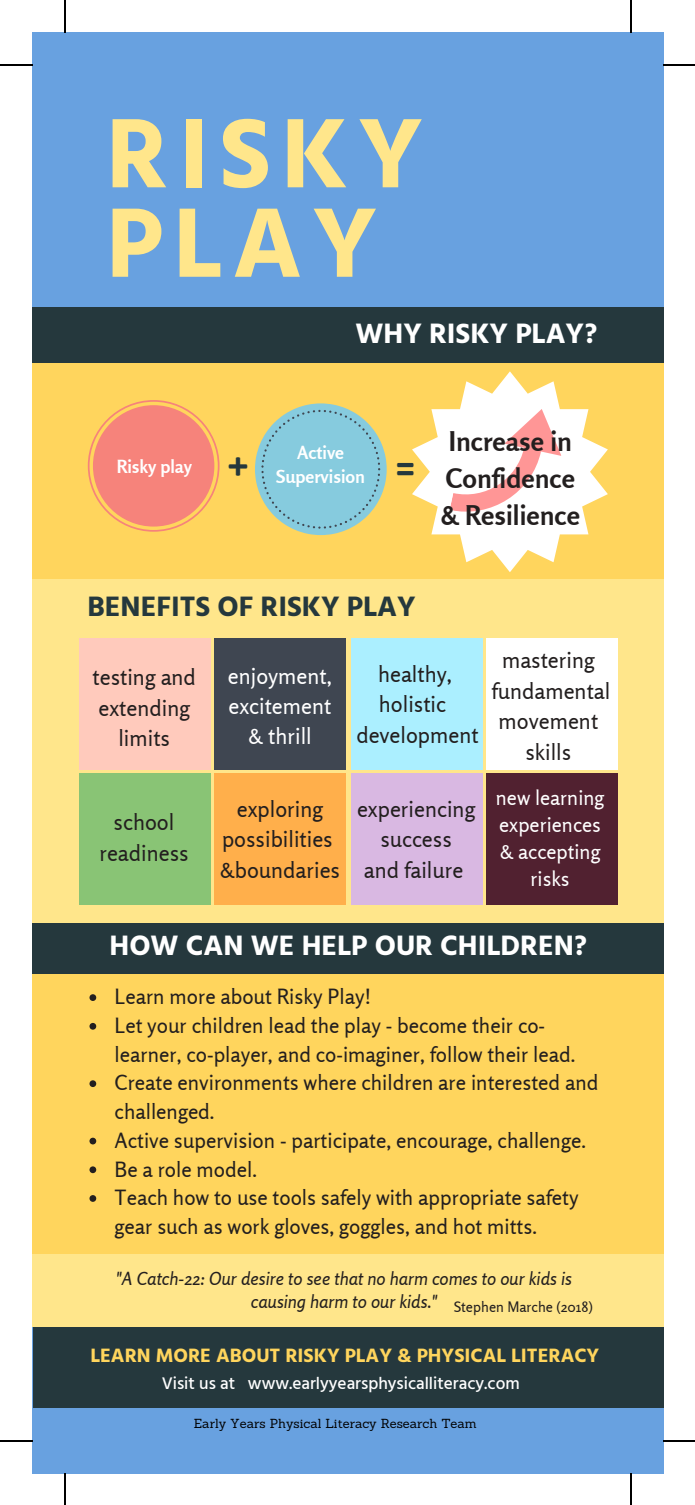
<style>
.page{position:relative;width:695px;height:1505px;background:#fff}
.page>*{position:absolute;margin:0;border:0;box-sizing:border-box;transform-origin:0 0}
.t1{font:700 101.02px/89.5px "Hind Madurai";letter-spacing:.1em;color:#ffe68b}
.t2{font:36px "Lilita One";color:#25383d}
.t3{font:700 28.8px "Hind Madurai";color:#fff}
.t4{font:700 28.8px "Hind Madurai";color:#25383d}
.t5{font:700 27px/37.1px "Rosario";color:#231f1f;text-align:center}
.t6{font:22.05px/30.4px "Rosario";color:#231f1f;text-align:center}
.t7{font:22.05px/30.4px "Rosario";color:#fff;text-align:center}
.t8{font:20.93px/28.8px "Rosario";color:#231f1f}
.t9{font:20.25px/27px "Rosario";color:#fff;text-align:center}
.t10{font:700 19.8px "Hind Madurai";color:#ffd55d}
.t11{font:italic 18px/23.6px "Rosario";color:#231f1f}
.t12{font:700 18px/23.6px "Rosario";color:#fff;text-align:center}
.t13{font:500 17.32px "Hind Madurai";color:#fff}
.t14{font:12.83px "Sanchez";color:#000}
.s1{font-family:"Lilita One";font-weight:400;font-size:36px;color:#25383d}
</style>
<div class="page">
<div style="left:32px;top:32px;width:631px;height:1441px;background:#68a1e0"></div>
<div style="left:34px;top:1321px;width:629px;height:86px;background:#25383d"></div>
<div style="left:32px;top:321px;width:631px;height:960px;background:#ffd55d"></div>
<div style="left:32px;top:1254px;width:631px;height:72px;background:#ffe68b"></div>
<div style="left:32px;top:579px;width:631px;height:368px;background:#ffe68b"></div>
<div style="left:32px;top:307px;width:631px;height:56px;background:#25383d"></div>
<div style="left:32px;top:923px;width:631px;height:51px;background:#25383d"></div>
<svg style="left:88px;top:400px;width:131px;height:132px"></svg>
<div style="left:93px;top:405px;width:121px;height:121px;background:#f6837b;border-radius:50%"></div>
<svg style="left:255px;top:403px;width:131px;height:132px"></svg>
<svg style="left:412px;top:371px;width:195px;height:201px"></svg>
<svg style="left:89px;top:994px;width:7px;height:7px"></svg>
<svg style="left:89px;top:1023px;width:7px;height:6px"></svg>
<svg style="left:89px;top:1080px;width:7px;height:7px"></svg>
<svg style="left:89px;top:1137px;width:7px;height:7px"></svg>
<svg style="left:89px;top:1166px;width:7px;height:7px"></svg>
<svg style="left:89px;top:1195px;width:7px;height:7px"></svg>
<div style="left:79px;top:638px;width:132px;height:132px;background:#ffcabc"></div>
<div style="left:214px;top:638px;width:132px;height:132px;background:#3f4651"></div>
<div style="left:79px;top:773px;width:132px;height:131px;background:#89c475"></div>
<div style="left:214px;top:773px;width:132px;height:131px;background:#ffaf4b"></div>
<div style="left:351px;top:638px;width:132px;height:132px;background:#abefff"></div>
<div style="left:486px;top:638px;width:132px;height:132px;background:#fff"></div>
<div style="left:351px;top:773px;width:132px;height:131px;background:#d9b8e2"></div>
<div style="left:486px;top:773px;width:132px;height:131px;background:#512130"></div>
<hr style="left:64px;top:0;width:2px;height:32px;background:#000">
<hr style="left:0;top:64px;width:32px;height:2px;background:#000">
<hr style="left:629px;top:0;width:2px;height:32px;background:#000">
<hr style="left:663px;top:64px;width:32px;height:2px;background:#000">
<hr style="left:629px;top:1473px;width:2px;height:32px;background:#000">
<hr style="left:663px;top:1439px;width:32px;height:2px;background:#000">
<hr style="left:64px;top:1473px;width:2px;height:32px;background:#000">
<hr style="left:0;top:1439px;width:32px;height:2px;background:#000">
<h1 class="t1" style="left:106px;top:113px;width:318px">RISKY<br>PLAY</h1>
<h3 class="t3" style="left:355px;top:314px;width:243px">WHY RISKY PLAY?</h3>
<p class="t12" style="left:276px;top:441px;width:90px">Active<br>Supervision</p>
<p class="t12" style="left:117px;top:454px;width:134px">Risky play <span class="s1">+</span></p>
<h2 class="t2" style="left:395px;top:448px;width:22px">=</h2>
<p class="t5" style="left:440px;top:422px;width:141px">Increase in<br>Confidence &amp; Resilience</p>
<h3 class="t4" style="left:87px;top:588px;width:330px">BENEFITS OF RISKY PLAY</h3>
<p class="t6" style="left:93px;top:662px;width:105px">testing and extending limits</p>
<p class="t6" style="left:99px;top:807px;width:91px">school readiness</p>
<p class="t7" style="left:228px;top:660px;width:106px">enjoyment, excitement &amp; thrill</p>
<p class="t6" style="left:220px;top:793px;width:122px">exploring possibilities &amp;boundaries</p>
<p class="t6" style="left:356px;top:658px;width:124px">healthy, holistic development</p>
<p class="t6" style="left:357px;top:793px;width:120px">experiencing success<br>and failure</p>
<p class="t6" style="left:491px;top:645px;width:120px">mastering fundamental movement skills</p>
<p class="t9" style="left:496px;top:784px;width:110px">new learning experiences &amp; accepting risks</p>
<h3 class="t3" style="left:109px;top:927px;width:479px">HOW CAN WE HELP OUR CHILDREN?</h3>
<p class="t8" style="left:115px;top:982px;width:485px">Learn more about Risky Play!<br>Let your children lead the play - become their co&shy;learner, co-player, and co-imaginer, follow their lead.<br>Create environments where children are interested and challenged.<br>Active supervision - participate, encourage, challenge.<br>Be a role model.<br>Teach how to use tools safely with appropriate safety gear such as work gloves, goggles, and hot mitts.</p>
<p class="t11" style="left:251px;top:1266px;width:343px;text-indent:-135px">"A Catch-22: Our desire to see that no harm comes to our kids is causing harm to our kids." <sub>Stephen</sub> <sub>Marche</sub> <sub>(2018)</sub></p>
<p class="t10" style="left:90px;top:1342px;width:510px">LEARN MORE ABOUT RISKY PLAY &amp; PHYSICAL LITERACY</p>
<p class="t13" style="left:162px;top:1372px;width:359px">Visit us at www.earlyyearsphysicalliteracy.com</p>
<p class="t14" style="left:194px;top:1415px;width:284px">Early Years Physical Literacy Research Team</p>
</div>
